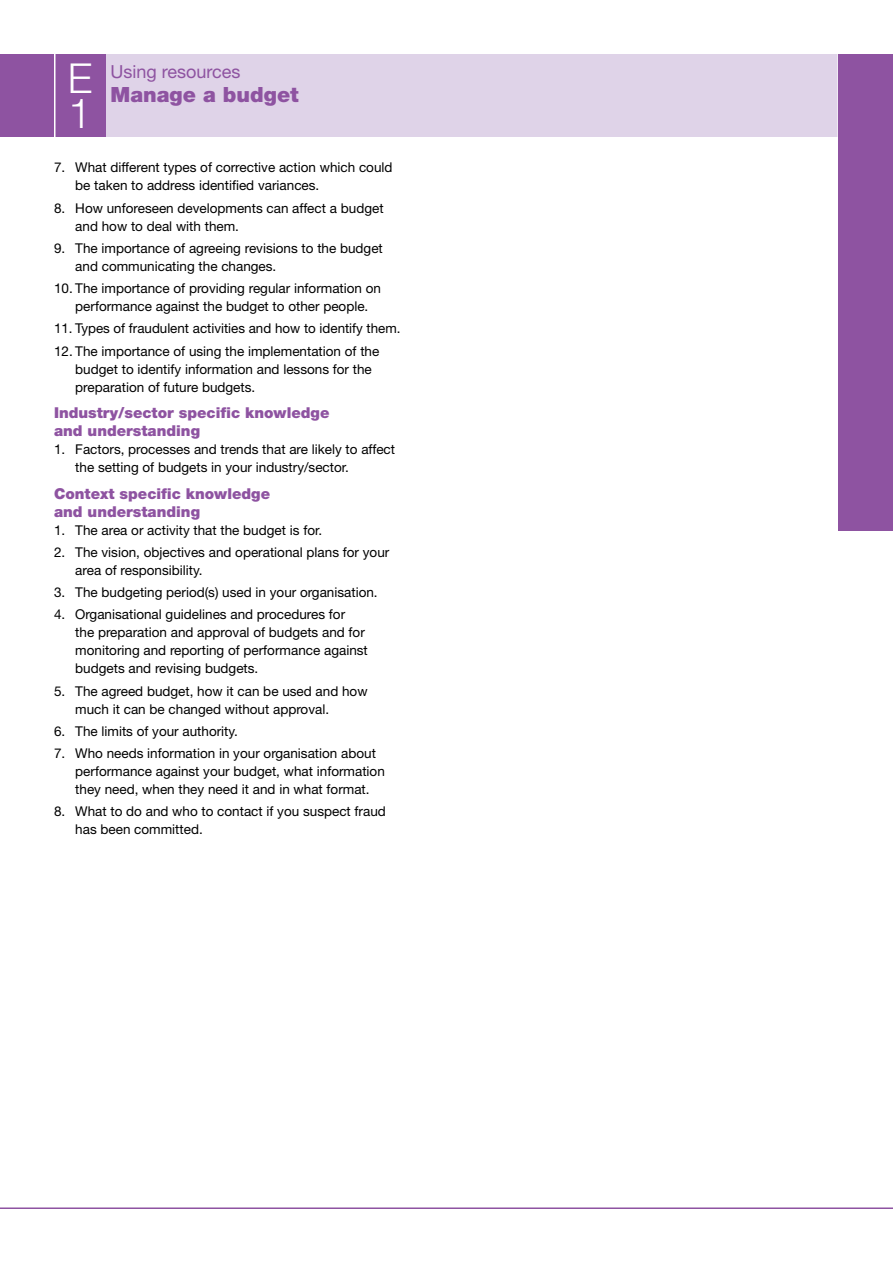
<style>
.page{position:relative;width:893px;height:1263px;background:#fff}
.page>*{position:absolute;margin:0;border:0;box-sizing:border-box;transform-origin:0 0}
.t1{font:300 41.4px "Helvetica Neue";color:#fff}
.t2{font:900 21px "Helvetica Neue";color:#8e53a1}
.t3{font:18px "Helvetica Neue";color:#8e53a1}
.t4{font:900 15px/18px "Helvetica Neue";color:#8e53a1}
.t5{font:13.5px/18px "Helvetica Neue";color:#000}
</style>
<div class="page">
<hr style="left:0;top:1207px;width:893px;height:2px;background:#8e53a1">
<div style="left:55px;top:54px;width:838px;height:82px;background:#dfd3e8"></div>
<div style="left:0;top:54px;width:105px;height:82px;background:#8e53a1"></div>
<hr style="left:54px;top:53px;width:2px;height:85px;background:#fff">
<hr style="left:837px;top:53px;width:2px;height:85px;background:#fff">
<div style="left:839px;top:54px;width:54px;height:476px;background:#8e53a1"></div>
<h2 class="t2" style="left:68px;top:82px;width:233px"><sup>E</sup> Manage a budget</h2>
<h3 class="t3" style="left:111px;top:61px;width:132px">Using resources</h3>
<h1 class="t1" style="left:69px;top:88px;width:24px">1</h1>
<p class="t5" style="left:75px;top:158px;width:319px;text-indent:-21px">7. What different types of corrective action which could be taken to address identified variances.</p>
<p class="t5" style="left:75px;top:198px;width:310px;text-indent:-21px">8. How unforeseen developments can affect a budget and how to deal with them.</p>
<p class="t5" style="left:75px;top:239px;width:309px;text-indent:-21px">9. The importance of agreeing revisions to the budget and communicating the changes.</p>
<p class="t5" style="left:75px;top:279px;width:307px;text-indent:-21px">10. The importance of providing regular information on performance against the budget to other people.</p>
<p class="t5" style="left:54px;top:319px;width:348px">11. Types of fraudulent activities and how to identify them.</p>
<p class="t5" style="left:75px;top:341px;width:306px;text-indent:-21px">12. The importance of using the implementation of the budget to identify information and lessons for the preparation of future budgets.</p>
<p class="t4" style="left:54px;top:404px;width:277px">Industry/sector specific knowledge and understanding</p>
<p class="t5" style="left:75px;top:440px;width:321px;text-indent:-21px">1. Factors, processes and trends that are likely to affect the setting of budgets in your industry/sector.</p>
<p class="t4" style="left:54px;top:484px;width:218px">Context specific knowledge and understanding</p>
<p class="t5" style="left:54px;top:520px;width:270px">1. The area or activity that the budget is for.</p>
<p class="t5" style="left:75px;top:543px;width:316px;text-indent:-21px">2. The vision, objectives and operational plans for your area of responsibility.</p>
<p class="t5" style="left:54px;top:583px;width:325px">3. The budgeting period(s) used in your organisation.</p>
<p class="t5" style="left:75px;top:605px;width:294px;text-indent:-21px">4. Organisational guidelines and procedures for<br>the preparation and approval of budgets and for monitoring and reporting of performance against budgets and revising budgets.</p>
<p class="t5" style="left:75px;top:681px;width:294px;text-indent:-21px">5. The agreed budget, how it can be used and how much it can be changed without approval.</p>
<p class="t5" style="left:54px;top:722px;width:186px">6. The limits of your authority.</p>
<p class="t5" style="left:75px;top:744px;width:311px;text-indent:-21px">7. Who needs information in your organisation about performance against your budget, what information they need, when they need it and in what format.</p>
<p class="t5" style="left:75px;top:802px;width:312px;text-indent:-21px">8. What to do and who to contact if you suspect fraud has been committed.</p>
</div>
